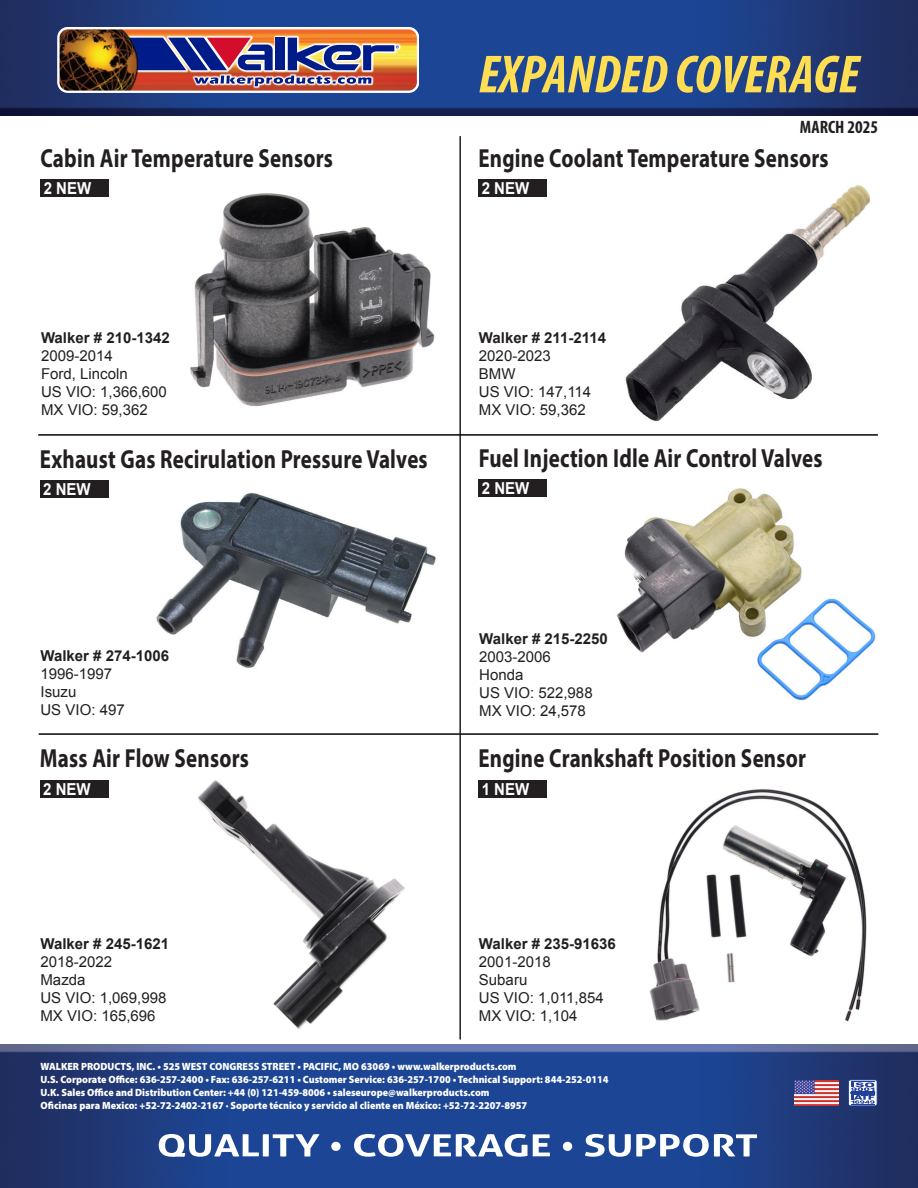
<style>
.page{position:relative;width:918px;height:1188px;background:#fff}
.page>*{position:absolute;margin:0;border:0;box-sizing:border-box;transform-origin:0 0}
.t1{font:italic 700 condensed 54px "Myriad Pro";color:#ffde54}
.t2{font:700 26.25px "Myriad Pro";letter-spacing:.01em;color:#231f20;scale:.8 1}
.t3{font:700 condensed 18px "Myriad Pro";color:#231f20}
.t4{font:700 16.5px "Arial";color:#fff;scale:.91 1}
.t5{font:15px "Arial";color:#231f20}
.t6{font:700 15px "Arial";color:#231f20}
.t7{font:900 10.5px "Myriad Pro";color:#fff;scale:.95 1}
</style>
<div class="page">
<img style="left:198px;top:780px;width:207px;height:249px">
<img style="left:616px;top:488px;width:260px;height:213px">
<img style="left:156px;top:492px;width:280px;height:176px">
<img style="left:625px;top:185px;width:245px;height:237px">
<img style="left:190px;top:193px;width:245px;height:214px">
<img style="left:0;top:1044px;width:918px;height:144px">
<svg style="left:848px;top:1080px;width:30px;height:26px"></svg>
<img style="left:795px;top:1080px;width:44px;height:26px">
<img style="left:0;top:0;width:918px;height:115px">
<svg style="left:57px;top:27px;width:362px;height:66px;background:#96646e"></svg>
<img style="left:58px;top:28px;width:82px;height:64px">
<div style="left:57px;top:27px;width:362px;height:66px;border:2px solid #fff;border-radius:9px"></div>
<hr style="left:39px;top:733px;width:839px;height:2px;background:#080302">
<hr style="left:459px;top:136px;width:2px;height:904px;background:#231f20">
<hr style="left:38px;top:434px;width:840px;height:2px;background:#080302">
<svg style="left:331px;top:1142px;width:10px;height:9px"></svg>
<svg style="left:354px;top:1134px;width:196px;height:23px"></svg>
<svg style="left:563px;top:1142px;width:9px;height:9px"></svg>
<svg style="left:585px;top:1134px;width:172px;height:23px"></svg>
<svg style="left:159px;top:1134px;width:161px;height:23px"></svg>
<div style="left:40px;top:179px;width:69px;height:18px;background:#231f20"></div>
<div style="left:478px;top:179px;width:69px;height:18px;background:#231f20"></div>
<div style="left:40px;top:480px;width:68px;height:18px;background:#231f20"></div>
<div style="left:479px;top:480px;width:68px;height:17px;background:#231f20"></div>
<div style="left:40px;top:780px;width:68px;height:17px;background:#231f20"></div>
<img style="left:650px;top:789px;width:217px;height:233px">
<div style="left:478px;top:780px;width:69px;height:17px;background:#231f20"></div>
<p class="t1" style="left:479px;top:41px;width:382px">EXPANDED COVERAGE</p>
<p class="t2" style="left:40px;top:141px;width:367px">Cabin Air Temperature Sensors</p>
<p class="t4" style="left:44px;top:177px;width:54px">2 NEW</p>
<p class="t3" style="left:800px;top:116px;width:80px">MARCH 2025</p>
<p class="t2" style="left:478px;top:141px;width:439px">Engine Coolant Temperature Sensors</p>
<p class="t4" style="left:482px;top:177px;width:54px">2 NEW</p>
<p class="t6" style="left:41px;top:328px;width:130px">Walker # 210-1342</p>
<p class="t5" style="left:41px;top:346px;width:73px">2009-2014</p>
<p class="t5" style="left:41px;top:364px;width:88px">Ford, Lincoln</p>
<p class="t5" style="left:41px;top:382px;width:127px">US VIO: 1,366,600</p>
<p class="t5" style="left:41px;top:400px;width:108px">MX VIO: 59,362</p>
<p class="t6" style="left:479px;top:328px;width:129px">Walker # 211-2114</p>
<p class="t5" style="left:479px;top:346px;width:73px">2020-2023</p>
<p class="t5" style="left:479px;top:364px;width:38px">BMW</p>
<p class="t5" style="left:479px;top:382px;width:114px">US VIO: 147,114</p>
<p class="t5" style="left:479px;top:400px;width:108px">MX VIO: 59,362</p>
<p class="t2" style="left:40px;top:442px;width:486px">Exhaust Gas Recirulation Pressure Valves</p>
<p class="t2" style="left:479px;top:441px;width:431px">Fuel Injection Idle Air Control Valves</p>
<p class="t4" style="left:43px;top:478px;width:54px">2 NEW</p>
<p class="t4" style="left:482px;top:478px;width:54px">2 NEW</p>
<p class="t6" style="left:40px;top:646px;width:130px">Walker # 274-1006</p>
<p class="t5" style="left:40px;top:664px;width:73px">1996-1997</p>
<p class="t5" style="left:40px;top:682px;width:37px">Isuzu</p>
<p class="t5" style="left:40px;top:700px;width:86px">US VIO: 497</p>
<p class="t2" style="left:40px;top:741px;width:263px">Mass Air Flow Sensors</p>
<p class="t4" style="left:43px;top:778px;width:54px">2 NEW</p>
<p class="t6" style="left:479px;top:629px;width:130px">Walker # 215-2250</p>
<p class="t5" style="left:479px;top:647px;width:73px">2003-2006</p>
<p class="t5" style="left:479px;top:665px;width:46px">Honda</p>
<p class="t5" style="left:479px;top:683px;width:115px">US VIO: 522,988</p>
<p class="t5" style="left:479px;top:701px;width:108px">MX VIO: 24,578</p>
<p class="t2" style="left:478px;top:741px;width:411px">Engine Crankshaft Position Sensor</p>
<p class="t4" style="left:482px;top:778px;width:54px">1 NEW</p>
<p class="t6" style="left:40px;top:933px;width:130px">Walker # 245-1621</p>
<p class="t5" style="left:40px;top:951px;width:73px">2018-2022</p>
<p class="t5" style="left:40px;top:969px;width:47px">Mazda</p>
<p class="t5" style="left:40px;top:987px;width:127px">US VIO: 1,069,998</p>
<p class="t5" style="left:40px;top:1005px;width:117px">MX VIO: 165,696</p>
<p class="t6" style="left:479px;top:933px;width:139px">Walker # 235-91636</p>
<p class="t5" style="left:479px;top:951px;width:73px">2001-2018</p>
<p class="t5" style="left:479px;top:969px;width:50px">Subaru</p>
<p class="t5" style="left:479px;top:987px;width:126px">US VIO: 1,011,854</p>
<p class="t5" style="left:479px;top:1005px;width:100px">MX VIO: 1,104</p>
<p class="t7" style="left:40px;top:1060px;width:503px">WALKER PRODUCTS, INC. • 525 WEST CONGRESS STREET • PACIFIC, MO 63069 • www.walkerproducts.com</p>
<p class="t7" style="left:40px;top:1073px;width:600px">U.S. Corporate Office: 636-257-2400 • Fax: 636-257-6211 • Customer Service: 636-257-1700 • Technical Support: 844-252-0114</p>
<p class="t7" style="left:40px;top:1085px;width:474px">U.K. Sales Office and Distribution Center: +44 (0) 121-459-8006 • saleseurope@walkerproducts.com</p>
<p class="t7" style="left:40px;top:1098px;width:514px">Oficinas para Mexico: +52-72-2402-2167 · Soporte técnico y servicio al cliente en México: +52-72-2207-8957</p>
</div>
